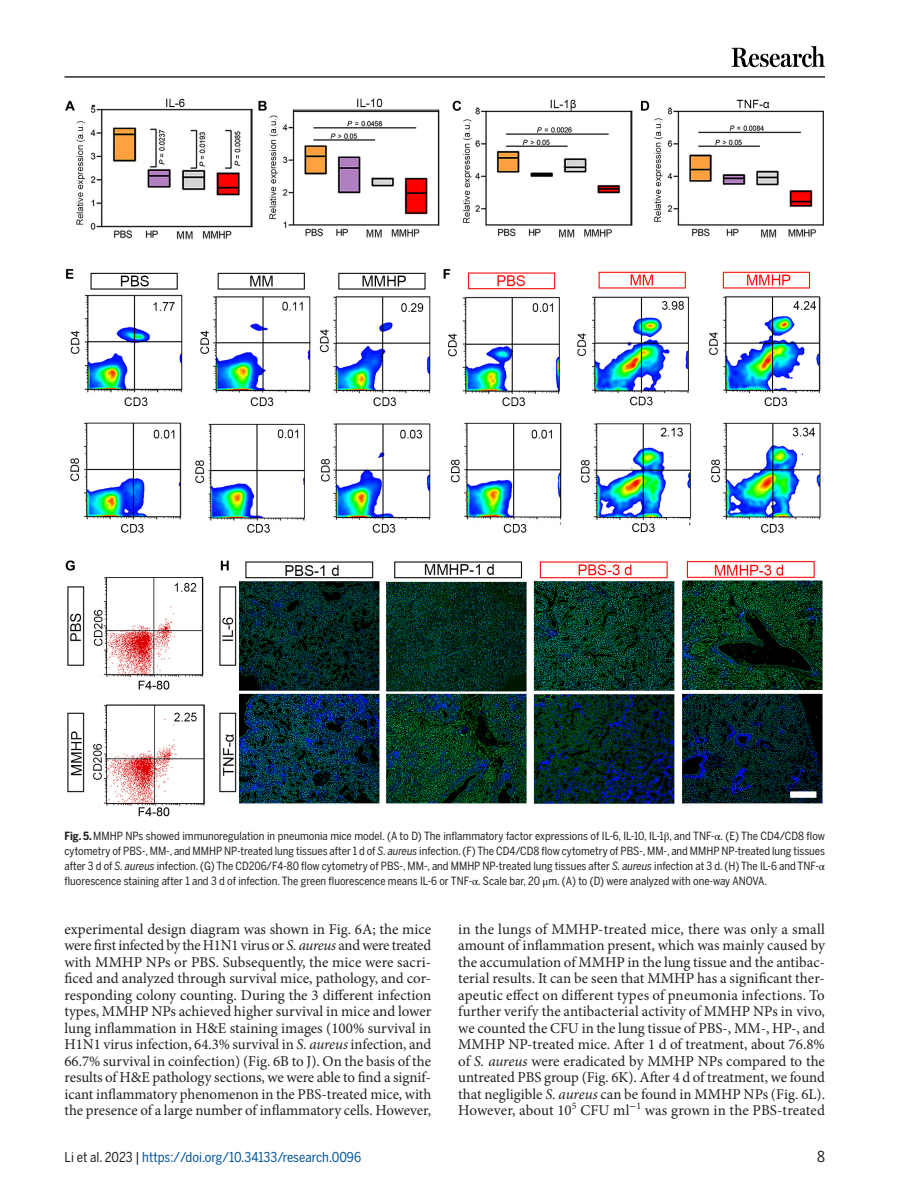
<style>
.page{position:relative;width:900px;height:1200px;background:#fff}
.page>*{position:absolute;margin:0;border:0;box-sizing:border-box;transform-origin:0 0}
.t1{font:15px/16.5px "Minion Pro";color:#231f20;text-align:justify}
.t2{font:15px "Benton Sans Cond";color:#231f20}
.t3{font:13.5px "Benton Sans Cond";color:#00549b}
.t4{font:11.25px/15px "Benton Sans Cond";color:#231f20;text-align:justify}
.t5{font:10.05px "STIX";color:#231f20}
.t6{font:10.05px "Minion Pro";color:#231f20}
.s1{font-weight:700}
.s2{font-family:"STIX"}
.s3{font-family:"Benton Sans Condensed";font-style:italic}
.s4{font-style:italic}
.s5{font-family:"Minion Pro"}
.s6{color:#231f20}
</style>
<div class="page">
<hr style="left:64px;top:76px;width:761px;height:2px;background:#231f20">
<svg style="left:732px;top:46px;width:93px;height:21px"></svg>
<img style="left:65px;top:98px;width:759px;height:718px">
<p class="t4" style="left:64px;top:829px;width:762px"><span class="s1">Fig. 5.</span> MMHP NPs showed immunoregulation in pneumonia mice model. (A to D) The inflammatory factor expressions of IL-6, IL-10, IL-1<span class="s2">β</span>, and TNF-<span class="s2">α</span>. (E) The CD4/CD8 flow cytometry of PBS-, MM-, and MMHP NP-treated lung tissues after 1 d of <span class="s3">S. aureus</span> infection. (F) The CD4/CD8 flow cytometry of PBS-, MM-, and MMHP NP-treated lung tissues after 3 d of <span class="s3">S. aureus</span> infection. (G) The CD206/F4-80 flow cytometry of PBS-, MM-, and MMHP NP-treated lung tissues after <span class="s3">S. aureus</span> infection at 3 d. (H) The IL-6 and TNF-<span class="s2">α </span>fluorescence staining after 1 and 3 d of infection. The green fluorescence means IL-6 or TNF-<span class="s2">α</span>. Scale bar, 20 <span class="s2">μ</span>m. (A) to (D) were analyzed with one-way ANOVA.</p>
<p class="t1" style="left:64px;top:921px;width:368px">experimental design diagram was shown in Fig. 6A; the mice were first infected by the H1N1 virus or <span class="s4">S. aureus</span> and were treated with MMHP NPs or PBS. Subsequently, the mice were sacri&shy;ficed and analyzed through survival mice, pathology, and cor&shy;responding colony counting. During the 3 different infection types, MMHP NPs achieved higher survival in mice and lower lung inflammation in H&amp;E staining images (100% survival in H1N1 virus infection, 64.3% survival in <span class="s4">S. aureus</span> infection, and 66.7% survival in coinfection) (Fig. 6B to J). On the basis of the results of H&amp;E pathology sections, we were able to find a signif&shy;icant inflammatory phenomenon in the PBS-treated mice, with the presence of a large number of inflammatory cells. However,</p>
<p class="t1" style="left:458px;top:921px;width:368px">in the lungs of MMHP-treated mice, there was only a small amount of inflammation present, which was mainly caused by the accumulation of MMHP in the lung tissue and the antibac&shy;terial results. It can be seen that MMHP has a significant ther&shy;apeutic effect on different types of pneumonia infections. To further verify the antibacterial activity of MMHP NPs in vivo, we counted the CFU in the lung tissue of PBS-, MM-, HP-, and MMHP NP-treated mice. After 1 d of treatment, about 76.8% of <span class="s4">S. aureus</span> were eradicated by MMHP NPs compared to the untreated PBS group (Fig. 6K). After 4 d of treatment, we found that negligible <span class="s4">S. aureus</span> can be found in MMHP NPs (Fig. 6L).<br>However, about 10</p>
<p class="t6" style="left:572px;top:1099px;width:6px">5</p>
<p class="t1" style="left:580px;top:1102px;width:51px">CFU ml</p>
<p class="t5" style="left:630px;top:1098px;width:13px">−<span class="s5">1</span></p>
<p class="t1" style="left:645px;top:1102px;width:182px">was grown in the PBS-treated</p>
<p class="t3" style="left:64px;top:1149px;width:298px"><span class="s6">Li et al. 2023 |</span> https://doi.org/10.34133/research.0096</p>
<p class="t2" style="left:817px;top:1147px;width:9px">8</p>
</div>
